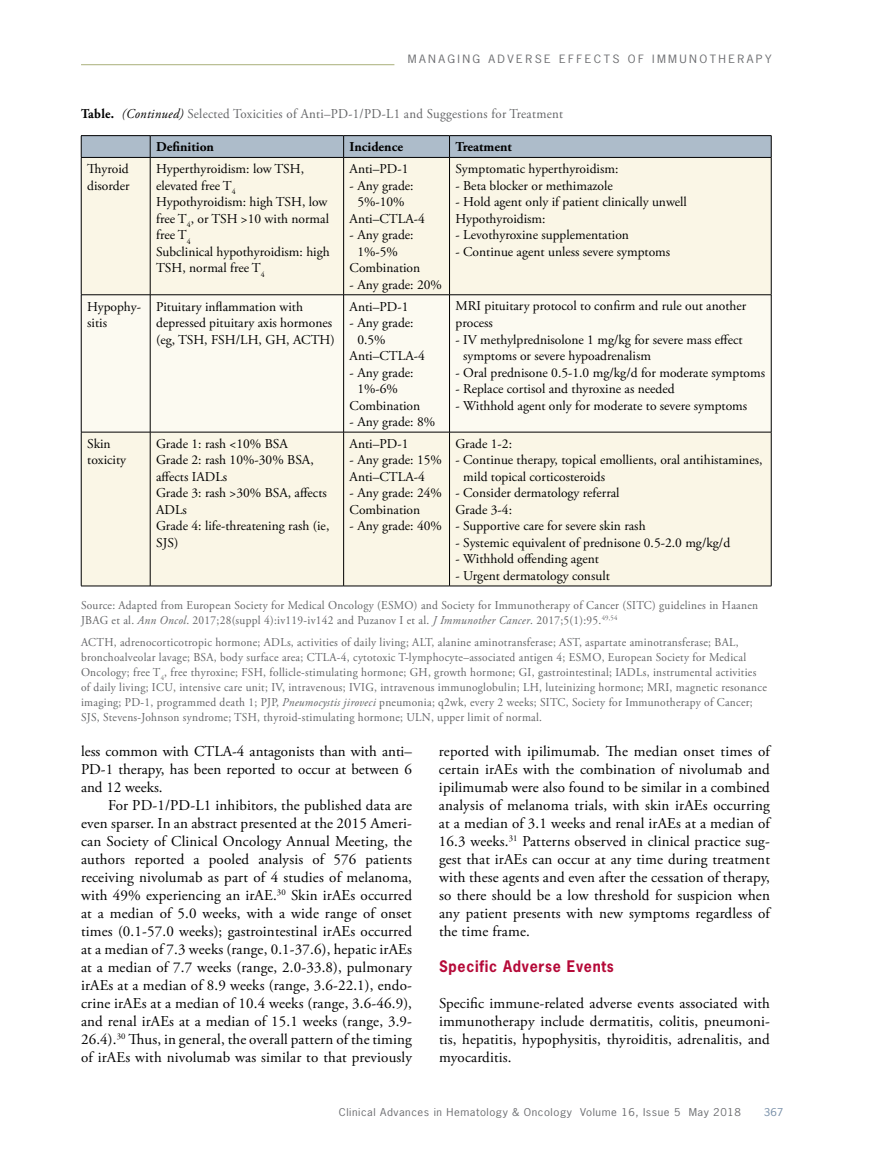
<style>
.page{position:relative;width:878px;height:1175px;background:#fff}
.page>*{position:absolute;margin:0;border:0;box-sizing:border-box;transform-origin:0 0}
.t1{font:15px/18px "Adobe Garamond Pro";letter-spacing:.01em;color:#000;text-align:justify}
.t2{font:700 15px "News Gothic Std";letter-spacing:.05em;color:#b50938;scale:.95 1}
.t3{font:13.5px/16.5px "Adobe Garamond Pro";color:#000}
.t4{font:13.5px "Adobe Garamond Pro";letter-spacing:.025em;color:#636466;scale:.95 1}
.t5{font:700 13.5px "Adobe Garamond Pro";color:#000}
.t6{font:12px/15px "Adobe Garamond Pro";letter-spacing:.025em;color:#636466;scale:.95 1}
.t7{font:10.8px "News Gothic Std";letter-spacing:.2em;color:#6d6e71;scale:1.11 1}
.t8{font:10.2px "News Gothic Std";letter-spacing:.05em;color:#6d6e71;scale:1.11 1}
.t9{font:10.2px "News Gothic Std";color:#738ba5;scale:1.11 1}
.s1{font-weight:700;color:#000}
.s2{font-style:italic;color:#000}
.s3{font-style:italic}
</style>
<div class="page">
<hr style="left:81px;top:64px;width:313px;height:1px;background:#a9b07b">
<div style="left:82px;top:158px;width:689px;height:427px;background:#faf6e6"></div>
<div style="left:82px;top:295px;width:689px;height:137px;background:#fcfaf1"></div>
<hr style="left:81px;top:135px;width:69px;height:1px;background:#000">
<hr style="left:150px;top:135px;width:193px;height:1px;background:#000">
<hr style="left:343px;top:135px;width:106px;height:1px;background:#000">
<hr style="left:449px;top:135px;width:322px;height:1px;background:#000">
<svg style="left:81px;top:136px;width:691px;height:21px;background:#aab8c6"></svg>
<hr style="left:81px;top:157px;width:69px;height:1px;background:#000">
<hr style="left:150px;top:157px;width:193px;height:1px;background:#000">
<hr style="left:343px;top:157px;width:106px;height:1px;background:#000">
<hr style="left:449px;top:157px;width:322px;height:1px;background:#000">
<hr style="left:81px;top:158px;width:1px;height:136px;background:#000">
<hr style="left:150px;top:158px;width:1px;height:136px;background:#000">
<hr style="left:343px;top:158px;width:1px;height:136px;background:#000">
<hr style="left:449px;top:158px;width:1px;height:136px;background:#000">
<hr style="left:771px;top:158px;width:1px;height:136px;background:#000">
<hr style="left:81px;top:294px;width:69px;height:1px;background:#000">
<hr style="left:81px;top:295px;width:1px;height:137px;background:#000">
<hr style="left:150px;top:294px;width:193px;height:1px;background:#000">
<hr style="left:150px;top:295px;width:1px;height:137px;background:#000">
<hr style="left:343px;top:294px;width:106px;height:1px;background:#000">
<hr style="left:343px;top:295px;width:1px;height:137px;background:#000">
<hr style="left:449px;top:294px;width:322px;height:1px;background:#000">
<hr style="left:449px;top:295px;width:1px;height:137px;background:#000">
<hr style="left:771px;top:295px;width:1px;height:137px;background:#000">
<hr style="left:81px;top:432px;width:69px;height:1px;background:#000">
<hr style="left:81px;top:432px;width:1px;height:154px;background:#000">
<hr style="left:150px;top:432px;width:193px;height:1px;background:#000">
<hr style="left:150px;top:432px;width:1px;height:154px;background:#000">
<hr style="left:343px;top:432px;width:106px;height:1px;background:#000">
<hr style="left:343px;top:432px;width:1px;height:154px;background:#000">
<hr style="left:449px;top:432px;width:322px;height:1px;background:#000">
<hr style="left:449px;top:432px;width:1px;height:154px;background:#000">
<hr style="left:771px;top:432px;width:1px;height:154px;background:#000">
<hr style="left:81px;top:585px;width:69px;height:1px;background:#000">
<hr style="left:150px;top:585px;width:193px;height:1px;background:#000">
<hr style="left:343px;top:585px;width:106px;height:1px;background:#000">
<hr style="left:449px;top:585px;width:322px;height:1px;background:#000">
<p class="t7" style="left:408px;top:52px;width:329px">MANAGING ADVERSE EFFECTS OF IMMUNOTHERAPY</p>
<p class="t4" style="left:81px;top:105px;width:509px"><span class="s1">Table.</span> <span class="s2">(Continued)</span> Selected Toxicities of Anti–PD-1/PD-L1 and Suggestions for Treatment</p>
<p class="t5" style="left:156px;top:139px;width:59px">Definition</p>
<p class="t5" style="left:349px;top:139px;width:55px">Incidence</p>
<p class="t5" style="left:455px;top:139px;width:58px">Treatment</p>
<p class="t3" style="left:87px;top:161px;width:44px">Thyroid disorder</p>
<p class="t3" style="left:156px;top:161px;width:175px">Hyperthyroidism: low TSH, elevated free T<sub>4<br></sub>Hypothyroidism: high TSH, low free T<sub>4</sub>, or TSH &gt;10 with normal free T<sub>4<br></sub>Subclinical hypothyroidism: high<br>TSH, normal free T<sub>4</sub></p>
<p class="t3" style="left:349px;top:161px;width:60px">Anti–PD-1</p>
<p class="t3" style="left:349px;top:178px;width:66px">- Any grade:</p>
<p class="t3" style="left:357px;top:194px;width:49px">5%-10%</p>
<p class="t3" style="left:349px;top:211px;width:77px">Anti–CTLA-4</p>
<p class="t3" style="left:349px;top:227px;width:66px">- Any grade:</p>
<p class="t3" style="left:357px;top:244px;width:42px">1%-5%</p>
<p class="t3" style="left:349px;top:260px;width:72px">Combination</p>
<p class="t3" style="left:349px;top:277px;width:94px">- Any grade: 20%</p>
<p class="t3" style="left:87px;top:298px;width:55px">Hypophy&shy;sitis</p>
<p class="t3" style="left:156px;top:298px;width:180px">Pituitary inflammation with depressed pituitary axis hormones (eg, TSH, FSH/LH, GH, ACTH)</p>
<p class="t3" style="left:349px;top:298px;width:60px">Anti–PD-1</p>
<p class="t3" style="left:349px;top:315px;width:66px">- Any grade:</p>
<p class="t3" style="left:357px;top:331px;width:30px">0.5%</p>
<p class="t3" style="left:349px;top:348px;width:77px">Anti–CTLA-4</p>
<p class="t3" style="left:349px;top:364px;width:66px">- Any grade:</p>
<p class="t3" style="left:357px;top:381px;width:42px">1%-6%</p>
<p class="t3" style="left:349px;top:397px;width:72px">Combination</p>
<p class="t3" style="left:349px;top:414px;width:87px">- Any grade: 8%</p>
<p class="t3" style="left:455px;top:161px;width:164px">Symptomatic hyperthyroidism:</p>
<p class="t3" style="left:455px;top:178px;width:159px">- Beta blocker or methimazole</p>
<p class="t3" style="left:455px;top:194px;width:233px">- Hold agent only if patient clinically unwell<br>Hypothyroidism:</p>
<p class="t3" style="left:455px;top:227px;width:175px">- Levothyroxine supplementation</p>
<p class="t3" style="left:455px;top:244px;width:216px">- Continue agent unless severe symptoms</p>
<p class="t3" style="left:455px;top:298px;width:292px">MRI pituitary protocol to confirm and rule out another process</p>
<p class="t3" style="left:463px;top:331px;width:281px;text-indent:-8px">- IV methylprednisolone 1 mg/kg for severe mass effect symptoms or severe hypoadrenalism</p>
<p class="t3" style="left:455px;top:364px;width:311px">- Oral prednisone 0.5-1.0 mg/kg/d for moderate symptoms</p>
<p class="t3" style="left:455px;top:381px;width:220px">- Replace cortisol and thyroxine as needed</p>
<p class="t3" style="left:455px;top:397px;width:293px">- Withhold agent only for moderate to severe symptoms</p>
<p class="t3" style="left:455px;top:436px;width:58px">Grade 1-2:</p>
<p class="t3" style="left:463px;top:452px;width:301px;text-indent:-8px">- Continue therapy, topical emollients, oral antihistamines, mild topical corticosteroids</p>
<p class="t3" style="left:455px;top:485px;width:166px">- Consider dermatology referral<br>Grade 3-4:</p>
<p class="t3" style="left:455px;top:518px;width:191px">- Supportive care for severe skin rash</p>
<p class="t3" style="left:455px;top:535px;width:276px">- Systemic equivalent of prednisone 0.5-2.0 mg/kg/d</p>
<p class="t3" style="left:455px;top:551px;width:145px">- Withhold offending agent</p>
<p class="t3" style="left:455px;top:568px;width:156px">- Urgent dermatology consult</p>
<p class="t6" style="left:81px;top:598px;width:714px">Source: Adapted from European Society for Medical Oncology (ESMO) and Society for Immunotherapy of Cancer (SITC) guidelines in Haanen<br>JBAG et al. <span class="s3">Ann Oncol</span>. 2017;28(suppl 4):iv119-iv142 and Puzanov I et al. <span class="s3">J Immunother Cancer</span>. 2017;5(1):95.<sup>49,54</sup></p>
<p class="t6" style="left:81px;top:635px;width:723px">ACTH, adrenocorticotropic hormone; ADLs, activities of daily living; ALT, alanine aminotransferase; AST, aspartate aminotransferase; BAL, bronchoalveolar lavage; BSA, body surface area; CTLA-4, cytotoxic T-lymphocyte–associated antigen 4; ESMO, European Society for Medical Oncology; free T<sub>4</sub>, free thyroxine; FSH, follicle-stimulating hormone; GH, growth hormone; GI, gastrointestinal; IADLs, instrumental activities of daily living; ICU, intensive care unit; IV, intravenous; IVIG, intravenous immunoglobulin; LH, luteinizing hormone; MRI, magnetic resonance imaging; PD-1, programmed death 1; PJP, <span class="s3">Pneumocystis jiroveci</span> pneumonia; q2wk, every 2 weeks; SITC, Society for Immunotherapy of Cancer; SJS, Stevens-Johnson syndrome; TSH, thyroid-stimulating hormone; ULN, upper limit of normal.</p>
<p class="t3" style="left:87px;top:436px;width:40px">Skin toxicity</p>
<p class="t3" style="left:156px;top:436px;width:175px">Grade 1: rash &lt;10% BSA<br>Grade 2: rash 10%-30% BSA, affects IADLs<br>Grade 3: rash &gt;30% BSA, affects<br>ADLs<br>Grade 4: life-threatening rash (ie,<br>SJS)</p>
<p class="t3" style="left:349px;top:436px;width:60px">Anti–PD-1</p>
<p class="t3" style="left:349px;top:452px;width:94px">- Any grade: 15%<br>Anti–CTLA-4</p>
<p class="t3" style="left:349px;top:485px;width:94px">- Any grade: 24%<br>Combination</p>
<p class="t3" style="left:349px;top:518px;width:94px">- Any grade: 40%</p>
<p class="t1" style="left:81px;top:743px;width:332px">less common with CTLA-4 antagonists than with anti– PD-1 therapy, has been reported to occur at between 6 and 12 weeks.</p>
<p class="t1" style="left:81px;top:797px;width:332px;text-indent:27px">For PD-1/PD-L1 inhibitors, the published data are even sparser. In an abstract presented at the 2015 Ameri&shy;can Society of Clinical Oncology Annual Meeting, the authors reported a pooled analysis of 576 patients receiving nivolumab as part of 4 studies of melanoma, with 49% experiencing an irAE.<sup>30</sup> Skin irAEs occurred at a median of 5.0 weeks, with a wide range of onset times (0.1-57.0 weeks); gastrointestinal irAEs occurred at a median of 7.3 weeks (range, 0.1-37.6), hepatic irAEs at a median of 7.7 weeks (range, 2.0-33.8), pulmonary irAEs at a median of 8.9 weeks (range, 3.6-22.1), endo&shy;crine irAEs at a median of 10.4 weeks (range, 3.6-46.9), and renal irAEs at a median of 15.1 weeks (range, 3.9- 26.4).<sup>30</sup> Thus, in general, the overall pattern of the timing of irAEs with nivolumab was similar to that previously</p>
<p class="t1" style="left:439px;top:743px;width:332px">reported with ipilimumab. The median onset times of certain irAEs with the combination of nivolumab and ipilimumab were also found to be similar in a combined analysis of melanoma trials, with skin irAEs occurring at a median of 3.1 weeks and renal irAEs at a median of 16.3 weeks.<sup>31</sup> Patterns observed in clinical practice sug&shy;gest that irAEs can occur at any time during treatment with these agents and even after the cessation of therapy, so there should be a low threshold for suspicion when any patient presents with new symptoms regardless of the time frame.</p>
<p class="t2" style="left:439px;top:956px;width:185px">Specific Adverse Events</p>
<p class="t1" style="left:439px;top:995px;width:332px">Specific immune-related adverse events associated with immunotherapy include dermatitis, colitis, pneumoni&shy;tis, hepatitis, hypophysitis, thyroiditis, adrenalitis, and myocarditis.</p>
<p class="t8" style="left:339px;top:1105px;width:363px">Clinical Advances in Hematology &amp; Oncology Volume 16, Issue 5 May 2018</p>
<p class="t9" style="left:764px;top:1105px;width:19px">367</p>
</div>
